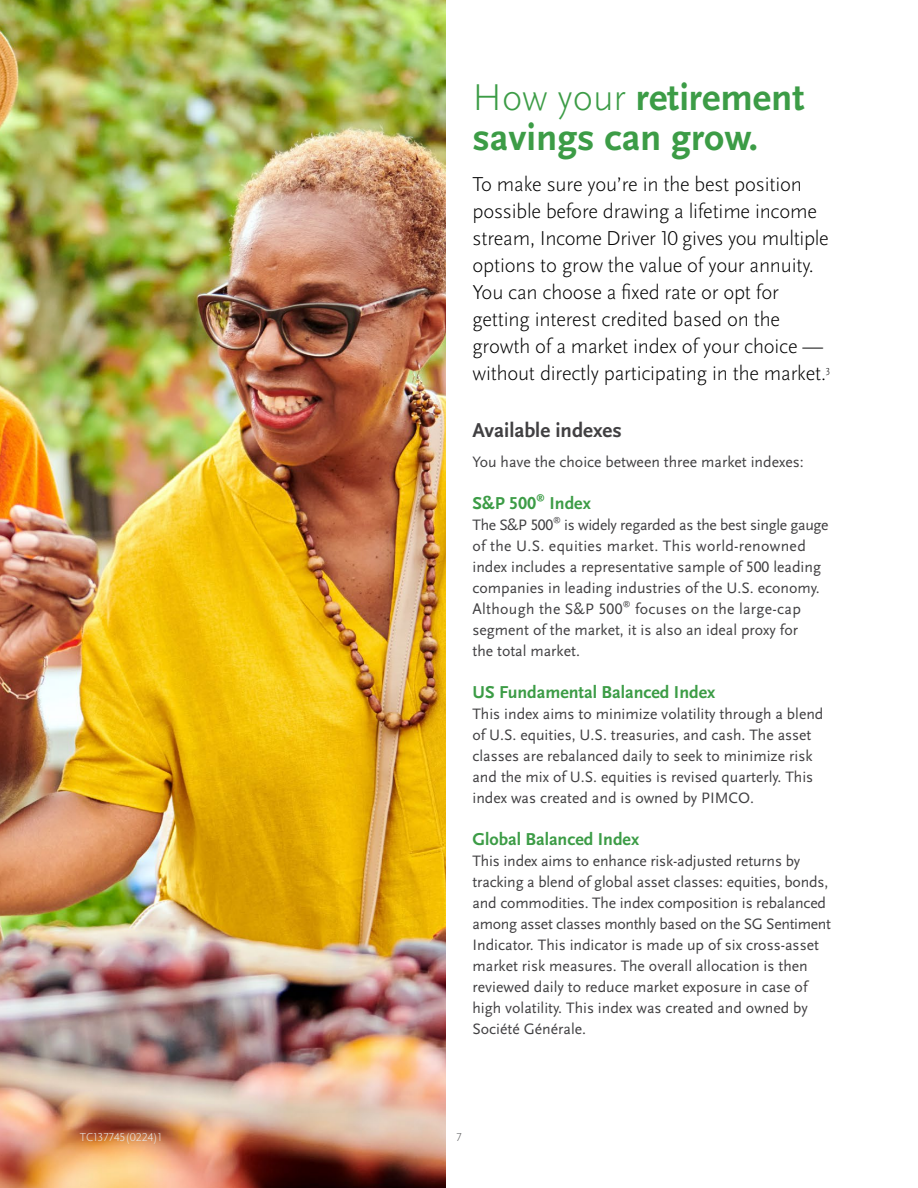
<style>
.page{position:relative;width:918px;height:1188px;background:#fff}
.page>*{position:absolute;margin:0;border:0;box-sizing:border-box;transform-origin:0 0}
.t1{font:700 39px/40.5px "Scala Sans OT";color:#3c9c46}
.t2{font:300 21px/27px "Scala Sans OT";letter-spacing:-.01em;color:#000}
.t3{font:700 21px "Scala Sans OT";color:#414042}
.t4{font:700 18px "Scala Sans OT";color:#3c9c46}
.t5{font:15.75px/21px "Scala Sans OT";color:#414042}
.t6{font:300 12px "Scala Sans OT";color:#e6e7e8}
.t7{font:300 12px "Scala Sans OT";color:#636466}
.t8{font:700 9px "Scala Sans OT";color:#3c9c46}
.t9{font:7.8px "Scala Sans OT";color:#414042}
.s1{font-weight:300}
</style>
<div class="page">
<img style="left:0;top:0;width:445px;height:1188px">
<h1 class="t1" style="left:472px;top:77px;width:333px"><span class="s1">How your</span> retirement savings can grow.</h1>
<p class="t2" style="left:472px;top:170px;width:359px">To make sure you’re in the best position possible before drawing a lifetime income stream, Income Driver 10 gives you multiple options to grow the value of your annuity.<br>You can choose a fixed rate or opt for getting interest credited based on the growth of a market index of your choice — without directly participating in the market.<sup>3</sup></p>
<h2 class="t3" style="left:473px;top:418px;width:151px">Available indexes</h2>
<p class="t5" style="left:473px;top:451px;width:333px">You have the choice between three market indexes:</p>
<p class="t4" style="left:472px;top:492px;width:65px">S&amp;P 500</p>
<p class="t8" style="left:536px;top:492px;width:10px">®</p>
<p class="t4" style="left:550px;top:492px;width:43px">Index</p>
<p class="t5" style="left:472px;top:514px;width:82px">The S&amp;P 500</p>
<p class="t9" style="left:553px;top:515px;width:9px">®</p>
<p class="t5" style="left:473px;top:514px;width:358px;text-indent:92px">is widely regarded as the best single gauge of the U.S. equities market. This world-renowned index includes a representative sample of 500 leading companies in leading industries of the U.S. economy.<br>Although the S&amp;P 500</p>
<p class="t9" style="left:623px;top:599px;width:9px">®</p>
<p class="t5" style="left:473px;top:598px;width:330px;text-indent:163px">focuses on the large-cap segment of the market, it is also an ideal proxy for the total market.</p>
<p class="t4" style="left:472px;top:681px;width:244px">US Fundamental Balanced Index</p>
<p class="t5" style="left:472px;top:703px;width:352px">This index aims to minimize volatility through a blend of U.S. equities, U.S. treasuries, and cash. The asset classes are rebalanced daily to seek to minimize risk and the mix of U.S. equities is revised quarterly. This index was created and is owned by PIMCO.</p>
<p class="t4" style="left:472px;top:828px;width:168px">Global Balanced Index</p>
<p class="t5" style="left:472px;top:850px;width:360px">This index aims to enhance risk-adjusted returns by tracking a blend of global asset classes: equities, bonds, and commodities. The index composition is rebalanced among asset classes monthly based on the SG Sentiment Indicator. This indicator is made up of six cross-asset market risk measures. The overall allocation is then reviewed daily to reduce market exposure in case of high volatility. This index was created and owned by Société Générale.</p>
<p class="t6" style="left:80px;top:1130px;width:84px">TC137745(0224)1</p>
<p class="t7" style="left:456px;top:1130px;width:7px">7</p>
</div>
